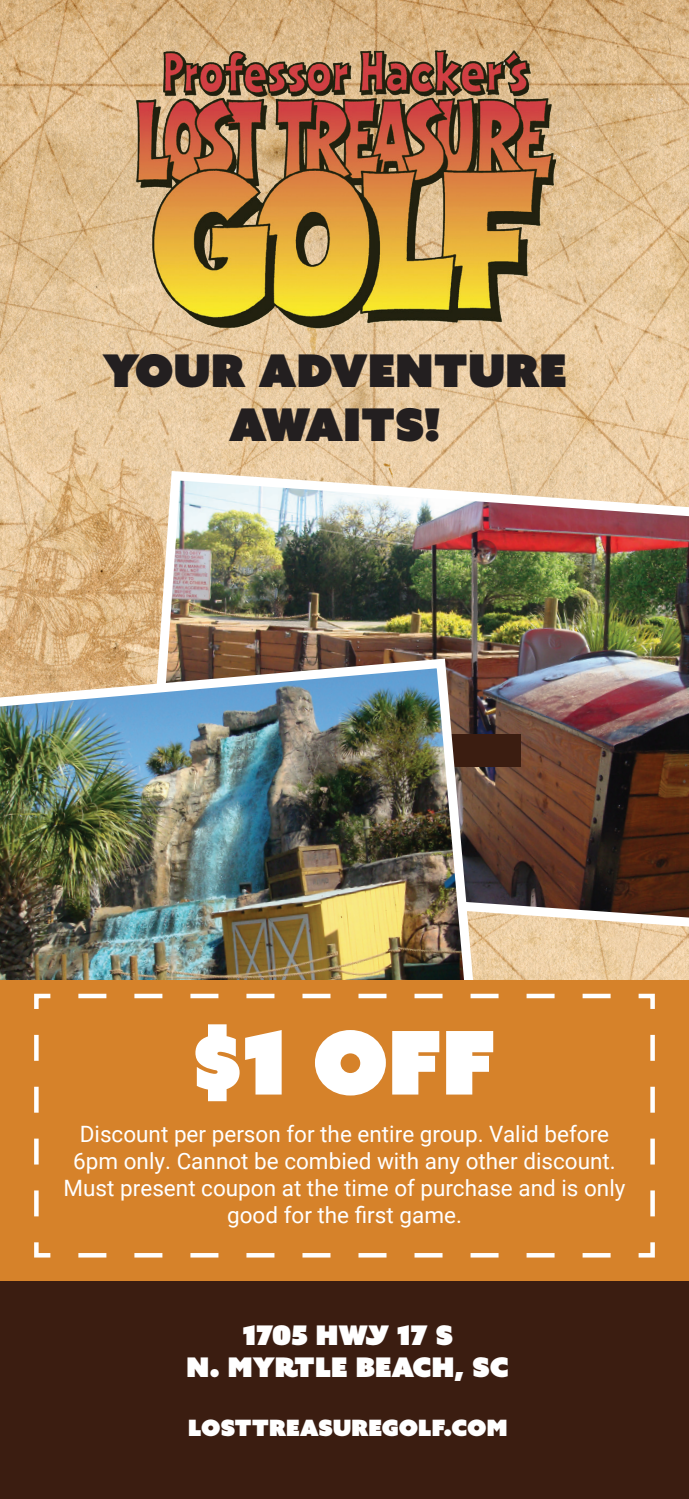
<style>
.page{position:relative;width:689px;height:1499px;background:#fff}
.page>*{position:absolute;margin:0;border:0;box-sizing:border-box;transform-origin:0 0}
.t1{font:87.75px "Azo Sans Uber";color:#fff}
.t2{font:45px/54px "Azo Sans Uber";color:#231f20;text-align:center}
.t3{font:27px/32.4px "Azo Sans Uber";color:#fff;text-align:center}
.t4{font:22.5px/27px "Roboto";color:#fff;text-align:center}
.t5{font:22.5px "Azo Sans Uber";color:#fff}
</style>
<div class="page">
<img style="left:0;top:0;width:688px;height:980px">
<img style="left:115px;top:32px;width:459px;height:326px">
<img style="left:138px;top:466px;width:550px;height:468px">
<div style="left:289px;top:734px;width:231px;height:33px;background:#3b1d11"></div>
<img style="left:0;top:653px;width:480px;height:327px">
<div style="left:0;top:980px;width:688px;height:518px;background:#d6822a"></div>
<svg style="left:34px;top:993px;width:621px;height:265px"></svg>
<div style="left:0;top:1281px;width:688px;height:217px;background:#3b1d11"></div>
<h2 class="t2" style="left:103px;top:343px;width:465px">YOUR ADVENTURE<br>AWAITS!</h2>
<h1 class="t1" style="left:193px;top:1004px;width:305px">$1 OFF</h1>
<p class="t4" style="left:64px;top:1119px;width:563px">Discount per person for the entire group. Valid before 6pm only. Cannot be combied with any other discount.<br>Must present coupon at the time of purchase and is only good for the first game.</p>
<p class="t3" style="left:186px;top:1318px;width:324px">1705 HWY 17 S<br>N. MYRTLE BEACH, SC</p>
<p class="t5" style="left:188px;top:1413px;width:321px">LOSTTREASUREGOLF.COM</p>
</div>
